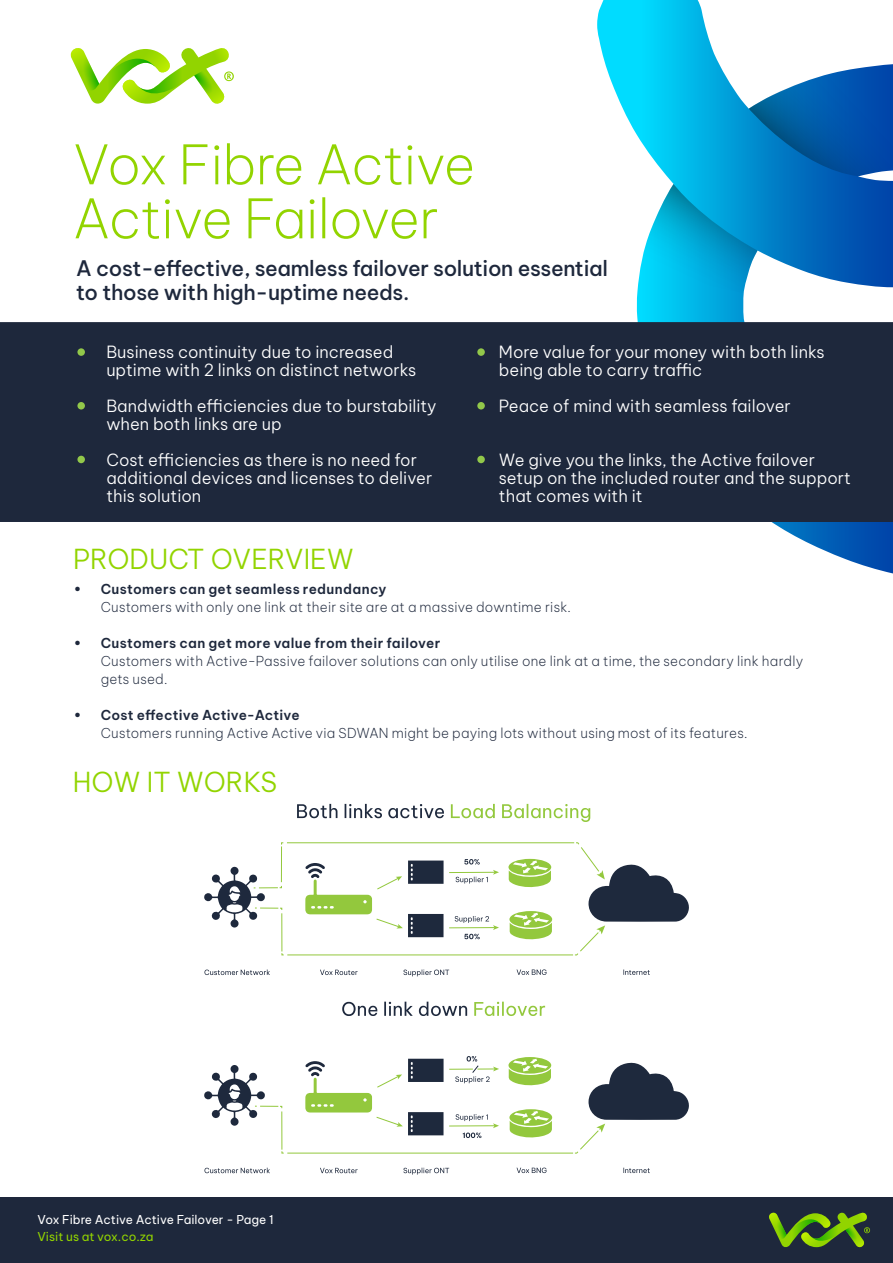
<style>
.page{position:relative;width:893px;height:1263px;background:#fff}
.page>*{position:absolute;margin:0;border:0;box-sizing:border-box;transform-origin:0 0}
.t1{font:200 54px/54px "Be Vietnam Pro";letter-spacing:-.015em;color:#92d400}
.t2{font:300 27px "Be Vietnam Pro";color:#92d400}
.t3{font:500 21px/24px "Be Vietnam Pro";letter-spacing:-.015em;color:#1e283c}
.t4{font:300 16.5px/18px "Be Vietnam Pro";color:#fff}
.t5{font:200 13.5px/18px "Be Vietnam Pro";letter-spacing:.015em;color:#1e283c}
.t6{font:12px "Be Vietnam Pro";color:#fff}
.t7{font:12px "Be Vietnam Pro";color:#92d400}
.s1{font-weight:600}
</style>
<div class="page">
<svg style="left:597px;top:0;width:296px;height:573px"></svg>
<svg style="left:640px;top:184px;width:118px;height:109px;background:#1eb2de"></svg>
<svg style="left:749px;top:68px;width:144px;height:108px;background:#1f70b7"></svg>
<div style="left:0;top:322px;width:893px;height:200px;background:#1e283c"></div>
<div style="left:0;top:1198px;width:893px;height:65px;background:#1e283c"></div>
<div style="left:77px;top:348px;width:8px;height:8px;background:#92c84a;border-radius:50%"></div>
<div style="left:77px;top:402px;width:8px;height:7px;background:#92c84a;border-radius:50%"></div>
<div style="left:477px;top:456px;width:8px;height:7px;background:#92c84a;border-radius:50%"></div>
<div style="left:77px;top:456px;width:8px;height:7px;background:#92c84a;border-radius:50%"></div>
<div style="left:477px;top:348px;width:8px;height:8px;background:#92c84a;border-radius:50%"></div>
<div style="left:477px;top:402px;width:8px;height:7px;background:#92c84a;border-radius:50%"></div>
<svg style="left:769px;top:1212px;width:101px;height:36px"></svg>
<svg style="left:71px;top:48px;width:163px;height:56px"></svg>
<svg style="left:204px;top:969px;width:66px;height:6px"></svg>
<svg style="left:320px;top:970px;width:38px;height:5px"></svg>
<svg style="left:403px;top:969px;width:46px;height:7px"></svg>
<svg style="left:517px;top:969px;width:30px;height:6px"></svg>
<svg style="left:623px;top:969px;width:27px;height:6px"></svg>
<svg style="left:204px;top:842px;width:485px;height:114px"></svg>
<svg style="left:297px;top:804px;width:147px;height:14px"></svg>
<svg style="left:451px;top:804px;width:139px;height:18px"></svg>
<svg style="left:204px;top:1168px;width:66px;height:5px"></svg>
<svg style="left:320px;top:1168px;width:38px;height:5px"></svg>
<svg style="left:403px;top:1168px;width:46px;height:6px"></svg>
<svg style="left:517px;top:1167px;width:30px;height:6px"></svg>
<svg style="left:623px;top:1168px;width:27px;height:5px"></svg>
<svg style="left:204px;top:1056px;width:485px;height:98px"></svg>
<svg style="left:342px;top:1002px;width:125px;height:14px"></svg>
<svg style="left:474px;top:1002px;width:71px;height:14px"></svg>
<p class="t1" style="left:73px;top:133px;width:404px">Vox Fibre Active<br>Active Failover</p>
<p class="t3" style="left:76px;top:254px;width:533px">A cost-effective, seamless failover solution essential to those with high-uptime needs.</p>
<p class="t4" style="left:106px;top:341px;width:312px">Business continuity due to increased uptime with 2 links on distinct networks</p>
<p class="t4" style="left:106px;top:395px;width:332px">Bandwidth efficiencies due to burstability when both links are up</p>
<p class="t4" style="left:106px;top:449px;width:328px">Cost efficiencies as there is no need for additional devices and licenses to deliver this solution</p>
<p class="t4" style="left:499px;top:341px;width:327px">More value for your money with both links being able to carry traffic</p>
<p class="t4" style="left:499px;top:395px;width:293px">Peace of mind with seamless failover</p>
<p class="t4" style="left:499px;top:449px;width:353px">We give you the links, the Active failover setup on the included router and the support that comes with it</p>
<p class="t2" style="left:73px;top:537px;width:282px">PRODUCT OVERVIEW</p>
<p class="t5" style="left:101px;top:579px;width:472px;text-indent:-27px"><span class="s1">• Customers can get seamless redundancy<br></span>Customers with only one link at their site are at a massive downtime risk.</p>
<p class="t5" style="left:101px;top:633px;width:704px;text-indent:-27px"><span class="s1">• Customers can get more value from their failover<br></span>Customers with Active-Passive failover solutions can only utilise one link at a time, the secondary link hardly gets used.</p>
<p class="t5" style="left:101px;top:705px;width:648px;text-indent:-27px"><span class="s1">• Cost effective Active-Active<br></span>Customers running Active Active via SDWAN might be paying lots without using most of its features.</p>
<p class="t2" style="left:73px;top:761px;width:206px">HOW IT WORKS</p>
<p class="t6" style="left:37px;top:1209px;width:238px">Vox Fibre Active Active Failover - Page 1</p>
<p class="t7" style="left:37px;top:1227px;width:118px">Visit us at vox.co.za</p>
</div>
